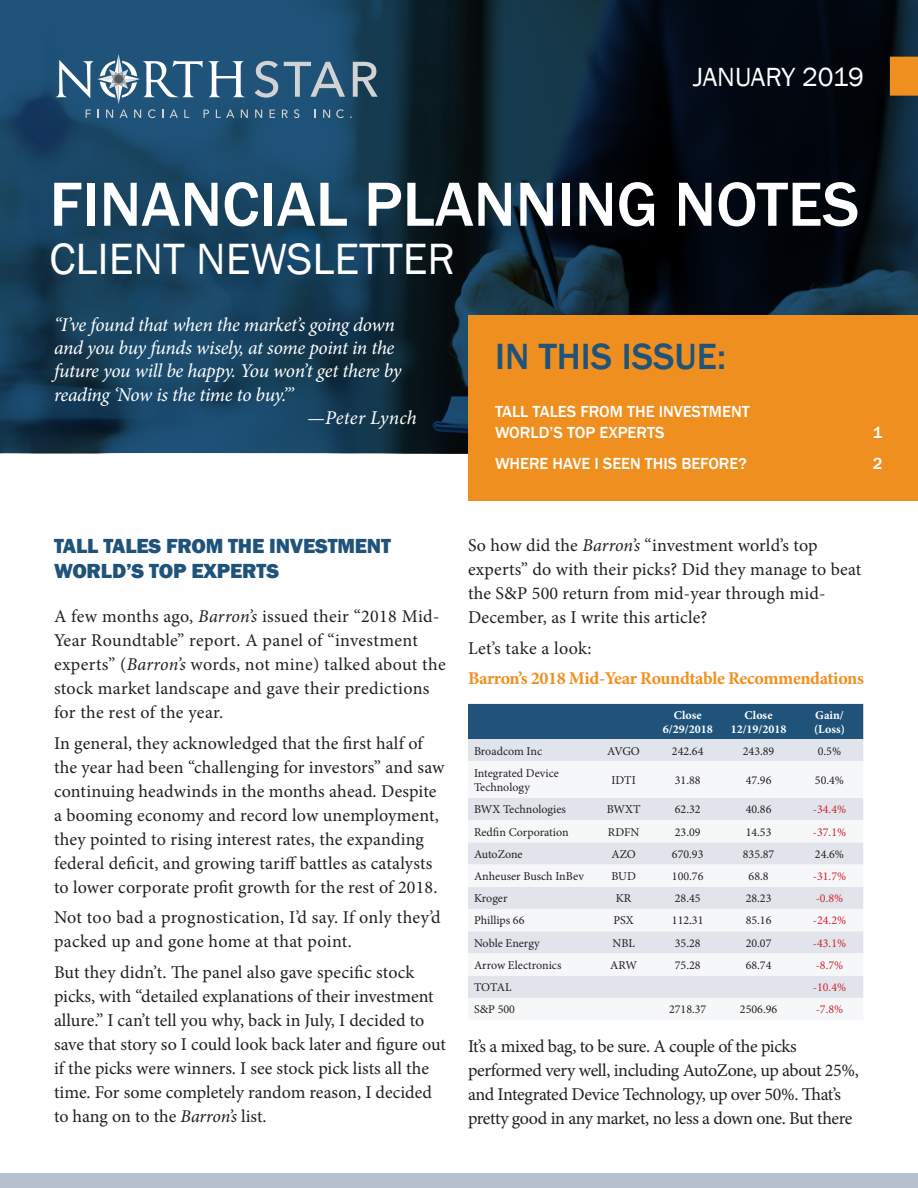
<style>
.page{position:relative;width:918px;height:1188px;background:#fff}
.page>*{position:absolute;margin:0;border:0;box-sizing:border-box;transform-origin:0 0}
.t1{font:500 64.5px "Franklin Gothic";color:#fff}
.t2{font:45px "Franklin Gothic";color:#fff}
.Body_Header_24_28{font:500 37.5px "Franklin Gothic";color:#1f537a}
.t3{font:27px "Franklin Gothic";letter-spacing:-.015em;color:#fff}
.t4{font:800 21px/25.2px "Franklin Gothic";letter-spacing:-.01em;color:#1f537a}
.t5{font:italic 19.5px/23.4px "Minion Pro";letter-spacing:-.02em;color:#fff}
.t6{font:italic 19.5px "Minion Pro";letter-spacing:.005em;color:#fff}
.t7{font:18px/24px "Minion Pro";letter-spacing:.005em;color:#231f20}
.t8{font:18px/24px "Minion Pro";letter-spacing:-.025em;color:#231f20}
.t9{font:700 18px "Minion Pro";letter-spacing:-.02em;color:#ef8f1f}
.t10{font:18px "Minion Pro";letter-spacing:.025em;color:#231f20}
.Body_Subhead_13_17{font:500 16.5px/21px "Franklin Gothic";color:#fff}
.t11{font:13.5px "Minion Pro";color:#fff}
.t12{font:12px/14.4px "Minion Pro";color:#231f20}
.t13{font:12px "Minion Pro";color:#d1232a}
.t14{font:700 12px/14.4px "Minion Pro";color:#fff;text-align:center}
.s1{font-style:italic}
</style>
<div class="page">
<svg style="left:0;top:0;width:918px;height:453px;background:#102c40"></svg>
<svg style="left:255px;top:61px;width:23px;height:37px"></svg>
<svg style="left:284px;top:62px;width:61px;height:35px;background:#557994"></svg>
<svg style="left:353px;top:62px;width:25px;height:35px"></svg>
<svg style="left:255px;top:110px;width:7px;height:8px"></svg>
<svg style="left:270px;top:110px;width:5px;height:8px"></svg>
<svg style="left:282px;top:110px;width:6px;height:8px"></svg>
<svg style="left:294px;top:109px;width:5px;height:9px"></svg>
<svg style="left:323px;top:110px;width:7px;height:8px"></svg>
<svg style="left:336px;top:109px;width:8px;height:9px"></svg>
<svg style="left:56px;top:54px;width:192px;height:64px;background:#4b7392"></svg>
<div style="left:468px;top:315px;width:450px;height:186px;background:#ef8f1f"></div>
<div style="left:468px;top:704px;width:395px;height:35px;background:#1f537a"></div>
<div style="left:468px;top:739px;width:395px;height:22px;background:#e1e4eb"></div>
<svg style="left:468px;top:798px;width:395px;height:200px;fill:#e1e4eb"></svg>
<div style="left:0;top:1173px;width:918px;height:15px;background:#b7c0ce"></div>
<div style="left:890px;top:57px;width:28px;height:39px;background:#ef8f1f"></div>
<p class="t11" style="left:850px;top:56px;width:8px">1</p>
<p class="t3" style="left:693px;top:60px;width:172px">JANUARY 2019</p>
<p class="t1" style="left:50px;top:164px;width:811px">FINANCIAL PLANNING NOTES</p>
<p class="t2" style="left:50px;top:231px;width:407px">CLIENT NEWSLETTER</p>
<p class="t5" style="left:54px;top:313px;width:349px">“I’ve found that when the market’s going down and you buy funds wisely, at some point in the future you will be happy. You won’t get there by reading ‘Now is the time to buy.’”</p>
<p class="t6" style="left:307px;top:405px;width:111px">—Peter Lynch</p>
<p class="Body_Header_24_28" style="left:495px;top:333px;width:233px">IN THIS ISSUE:</p>
<p class="Body_Subhead_13_17" style="left:495px;top:401px;width:256px">TALL TALES FROM THE INVESTMENT<br>WORLD’S TOP EXPERTS</p>
<p class="Body_Subhead_13_17" style="left:873px;top:422px;width:11px">1</p>
<p class="Body_Subhead_13_17" style="left:495px;top:454px;width:253px">WHERE HAVE I SEEN THIS BEFORE?</p>
<p class="Body_Subhead_13_17" style="left:873px;top:454px;width:11px">2</p>
<p class="t4" style="left:54px;top:533px;width:338px">TALL TALES FROM THE INVESTMENT<br>WORLD’S TOP EXPERTS</p>
<p class="t7" style="left:54px;top:604px;width:393px">A few months ago, <span class="s1">Barron’s</span> issued their “2018 Mid-Year Roundtable” report. A panel of “investment experts” (<span class="s1">Barron’s</span> words, not mine) talked about the stock market landscape and gave their predictions for the rest of the year.</p>
<p class="t7" style="left:54px;top:731px;width:392px">In general, they acknowledged that the first half of the year had been “challenging for investors” and saw continuing headwinds in the months ahead. Despite a booming economy and record low unemployment, they pointed to rising interest rates, the expanding federal deficit, and growing tariff battles as catalysts to lower corporate profit growth for the rest of 2018.</p>
<p class="t7" style="left:54px;top:906px;width:388px">Not too bad a prognostication, I’d say. If only they’d packed up and gone home at that point.</p>
<p class="t7" style="left:54px;top:961px;width:393px">But they didn’t. The panel also gave specific stock picks, with “detailed explanations of their investment allure.” I can’t tell you why, back in July, I decided to save that story so I could look back later and figure out if the picks were winners. I see stock pick lists all the time. For some completely random reason, I decided to hang on to the <span class="s1">Barron’s</span> list.</p>
<p class="t7" style="left:468px;top:533px;width:395px">So how did the <span class="s1">Barron’s</span> “investment world’s top experts” do with their picks? Did they manage to beat the S&amp;P 500 return from mid-year through mid-December, as I write this article?</p>
<p class="t10" style="left:468px;top:636px;width:125px">Let’s take a look:</p>
<p class="t9" style="left:468px;top:666px;width:397px">Barron’s 2018 Mid-Year Roundtable Recommendations</p>
<p class="t14" style="left:663px;top:707px;width:51px">Close<br>6/29/2018</p>
<p class="t14" style="left:731px;top:707px;width:57px">Close<br>12/19/2018</p>
<p class="t14" style="left:814px;top:707px;width:32px;text-align:left">Gain/ (Loss)</p>
<p class="t12" style="left:474px;top:744px;width:70px">Broadcom Inc</p>
<p class="t12" style="left:607px;top:744px;width:34px">AVGO</p>
<p class="t12" style="left:672px;top:744px;width:33px">242.64</p>
<p class="t12" style="left:743px;top:744px;width:33px">243.89</p>
<p class="t12" style="left:818px;top:744px;width:25px">0.5%</p>
<p class="t12" style="left:474px;top:766px;width:86px">Integrated Device<br>Technology</p>
<p class="t12" style="left:611px;top:773px;width:26px">IDTI</p>
<p class="t12" style="left:675px;top:773px;width:27px">31.88</p>
<p class="t12" style="left:746px;top:773px;width:27px">47.96</p>
<p class="t12" style="left:815px;top:773px;width:31px">50.4%</p>
<p class="t12" style="left:474px;top:802px;width:93px">BWX Technologies</p>
<p class="t12" style="left:607px;top:802px;width:35px">BWXT</p>
<p class="t12" style="left:675px;top:802px;width:27px">62.32</p>
<p class="t12" style="left:746px;top:802px;width:27px">40.86</p>
<p class="t13" style="left:813px;top:802px;width:35px">-34.4%</p>
<p class="t12" style="left:474px;top:825px;width:96px">Redfin Corporation</p>
<p class="t12" style="left:608px;top:825px;width:33px">RDFN</p>
<p class="t12" style="left:675px;top:825px;width:27px">23.09</p>
<p class="t12" style="left:746px;top:825px;width:27px">14.53</p>
<p class="t13" style="left:813px;top:824px;width:35px">-37.1%</p>
<p class="t12" style="left:474px;top:847px;width:50px">AutoZone</p>
<p class="t12" style="left:611px;top:847px;width:26px">AZO</p>
<p class="t12" style="left:672px;top:847px;width:33px">670.93</p>
<p class="t12" style="left:743px;top:847px;width:33px">835.87</p>
<p class="t12" style="left:815px;top:847px;width:31px">24.6%</p>
<p class="t12" style="left:474px;top:869px;width:111px">Anheuser Busch InBev</p>
<p class="t12" style="left:611px;top:869px;width:26px">BUD</p>
<p class="t12" style="left:672px;top:869px;width:33px">100.76</p>
<p class="t12" style="left:749px;top:869px;width:22px">68.8</p>
<p class="t13" style="left:813px;top:868px;width:35px">-31.7%</p>
<p class="t12" style="left:474px;top:891px;width:35px">Kroger</p>
<p class="t12" style="left:616px;top:891px;width:17px">KR</p>
<p class="t12" style="left:675px;top:891px;width:27px">28.45</p>
<p class="t12" style="left:746px;top:891px;width:27px">28.23</p>
<p class="t13" style="left:816px;top:890px;width:29px">-0.8%</p>
<p class="t12" style="left:474px;top:914px;width:52px">Phillips 66</p>
<p class="t12" style="left:613px;top:914px;width:22px">PSX</p>
<p class="t12" style="left:672px;top:914px;width:33px">112.31</p>
<p class="t12" style="left:746px;top:914px;width:27px">85.16</p>
<p class="t13" style="left:813px;top:913px;width:35px">-24.2%</p>
<p class="t12" style="left:474px;top:936px;width:67px">Noble Energy</p>
<p class="t12" style="left:612px;top:936px;width:24px">NBL</p>
<p class="t12" style="left:675px;top:936px;width:27px">35.28</p>
<p class="t12" style="left:746px;top:936px;width:27px">20.07</p>
<p class="t13" style="left:813px;top:935px;width:35px">-43.1%</p>
<p class="t12" style="left:474px;top:958px;width:89px">Arrow Electronics</p>
<p class="t12" style="left:610px;top:958px;width:28px">ARW</p>
<p class="t12" style="left:675px;top:958px;width:27px">75.28</p>
<p class="t12" style="left:746px;top:958px;width:27px">68.74</p>
<p class="t13" style="left:816px;top:957px;width:29px">-8.7%</p>
<p class="t12" style="left:474px;top:980px;width:39px">TOTAL</p>
<p class="t13" style="left:813px;top:979px;width:35px">-10.4%</p>
<p class="t12" style="left:474px;top:1002px;width:42px">S&amp;P 500</p>
<p class="t12" style="left:669px;top:1002px;width:39px">2718.37</p>
<p class="t12" style="left:740px;top:1002px;width:39px">2506.96</p>
<p class="t13" style="left:816px;top:1002px;width:29px">-7.8%</p>
<p class="t8" style="left:468px;top:1034px;width:392px">It’s a mixed bag, to be sure. A couple of the picks performed very well, including AutoZone, up about 25%, and Integrated Device Technology, up over 50%. That’s pretty good in any market, no less a down one. But there</p>
</div>
